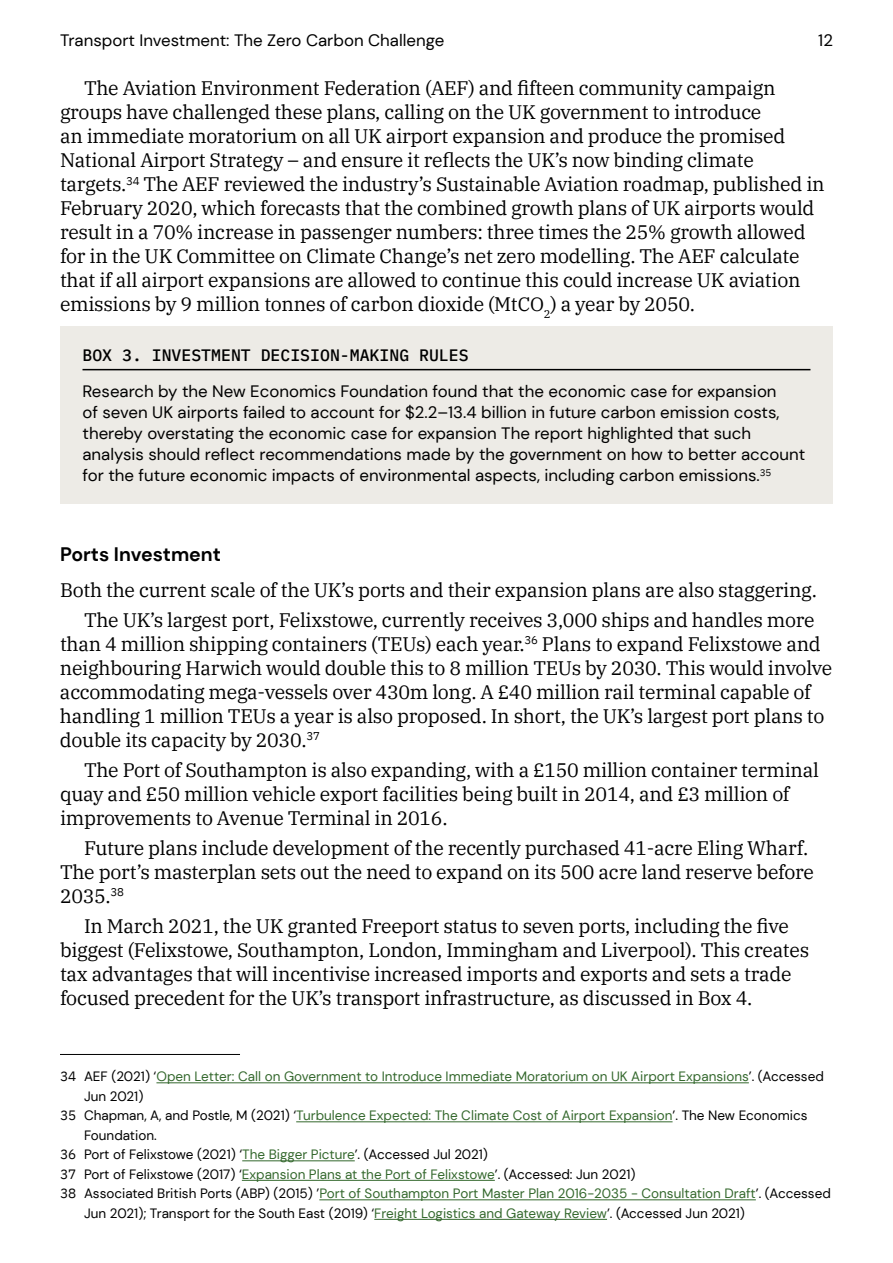
<style>
.page{position:relative;width:893px;height:1263px;background:#fff}
.page>*{position:absolute;margin:0;border:0;box-sizing:border-box;transform-origin:0 0}
.t1{font:19.5px/24px "IBM Plex Serif";letter-spacing:-.015em;color:#000}
.t2{font:700 19.5px "DM Sans";color:#000}
.t3{font:16.5px/21px "DM Sans";color:#000}
.t4{font:500 16.5px "IBM Plex Mono";color:#000}
.t5{font:13.5px "DM Sans";color:#34682d}
.t6{font:13.5px "DM Sans";color:#000}
.s1{font-family:"IBM Plex Mono";color:#000}
.s2{color:#000}
.s3{font-family:"IBM Plex Mono"}
.s4{color:#34682d}
</style>
<div class="page">
<div style="left:60px;top:326px;width:773px;height:178px;background:#edebe6"></div>
<hr style="left:82px;top:369px;width:728px;height:1px;background:#000">
<hr style="left:60px;top:1054px;width:180px;height:1px;background:#000">
<hr style="left:156px;top:1082px;width:593px;height:1px;background:#34682d">
<hr style="left:296px;top:1121px;width:377px;height:1px;background:#34682d">
<hr style="left:242px;top:1160px;width:113px;height:1px;background:#34682d">
<hr style="left:242px;top:1180px;width:253px;height:1px;background:#34682d">
<hr style="left:319px;top:1199px;width:437px;height:1px;background:#34682d">
<hr style="left:374px;top:1219px;width:233px;height:1px;background:#34682d">
<p class="t3" style="left:60px;top:30px;width:386px">Transport Investment: The Zero Carbon Challenge</p>
<p class="t3" style="left:818px;top:30px;width:16px">12</p>
<p class="t1" style="left:60px;top:74px;width:766px;text-indent:24px">The Aviation Environment Federation (AEF) and fifteen community campaign groups have challenged these plans, calling on the UK government to introduce<br>an immediate moratorium on all UK airport expansion and produce the promised National Airport Strategy – and ensure it reflects the UK’s now binding climate targets.<sup>34</sup> The AEF reviewed the industry’s Sustainable Aviation roadmap, published in February 2020, which forecasts that the combined growth plans of UK airports would result in a 70% increase in passenger numbers: three times the 25% growth allowed for in the UK Committee on Climate Change’s net zero modelling. The AEF calculate that if all airport expansions are allowed to continue this could increase UK aviation emissions by 9 million tonnes of carbon dioxide (MtCO<sub>2</sub>) a year by 2050.</p>
<p class="t4" style="left:82px;top:343px;width:388px">BOX 3. INVESTMENT DECISION-MAKING RULES</p>
<p class="t3" style="left:82px;top:381px;width:724px">Research by the New Economics Foundation found that the economic case for expansion<br>of seven UK airports failed to account for $2.2–13.4 billion in future carbon emission costs, thereby overstating the economic case for expansion The report highlighted that such analysis should reflect recommendations made by the government on how to better account for the future economic impacts of environmental aspects, including carbon emissions.<sup>35</sup></p>
<p class="t2" style="left:60px;top:542px;width:162px">Ports Investment</p>
<p class="t1" style="left:60px;top:573px;width:758px;line-height:30px;text-align:right">Both the current scale of the UK’s ports and their expansion plans are also staggering.<br>The UK’s largest port, Felixstowe, currently receives 3,000 ships and handles more</p>
<p class="t1" style="left:60px;top:630px;width:774px">than 4 million shipping containers (TEUs) each year.<sup>36</sup> Plans to expand Felixstowe and neighbouring Harwich would double this to 8 million TEUs by 2030. This would involve accommodating mega-vessels over 430m long. A £40 million rail terminal capable of handling 1 million TEUs a year is also proposed. In short, the UK’s largest port plans to double its capacity by 2030.<sup>37</sup></p>
<p class="t1" style="left:60px;top:756px;width:760px;text-indent:24px">The Port of Southampton is also expanding, with a £150 million container terminal quay and £50 million vehicle export facilities being built in 2014, and £3 million of improvements to Avenue Terminal in 2016.</p>
<p class="t1" style="left:60px;top:834px;width:755px;text-indent:24px">Future plans include development of the recently purchased 41-acre Eling Wharf.<br>The port’s masterplan sets out the need to expand on its 500 acre land reserve before<br>2035.<sup>38</sup></p>
<p class="t1" style="left:60px;top:912px;width:751px;text-indent:24px">In March 2021, the UK granted Freeport status to seven ports, including the five biggest (Felixstowe, Southampton, London, Immingham and Liverpool). This creates tax advantages that will incentivise increased imports and exports and sets a trade focused precedent for the UK’s transport infrastructure, as discussed in Box 4.</p>
<p class="t5" style="left:60px;top:1068px;width:765px"><span class="s1">34</span> <span class="s2">AEF (2021) ‘</span>Open Letter: Call on Government to Introduce Immediate Moratorium on UK Airport Expansions<span class="s2">’. (Accessed</span></p>
<p class="t6" style="left:84px;top:1088px;width:61px">Jun 2021)</p>
<p class="t5" style="left:60px;top:1107px;width:749px"><span class="s1">35</span> <span class="s2">Chapman, A, and Postle, M (2021) ‘</span>Turbulence Expected: The Climate Cost of Airport Expansion<span class="s2">’. The New Economics</span></p>
<p class="t6" style="left:84px;top:1127px;width:74px">Foundation.</p>
<p class="t6" style="left:60px;top:1146px;width:429px"><span class="s3">36</span> Port of Felixstowe (2021) ‘<span class="s4">The Bigger Picture</span>’. (Accessed Jul 2021)</p>
<p class="t6" style="left:60px;top:1166px;width:577px"><span class="s3">37</span> Port of Felixstowe (2017) ‘<span class="s4">Expansion Plans at the Port of Felixstowe</span>’. (Accessed: Jun 2021)</p>
<p class="t5" style="left:60px;top:1185px;width:772px"><span class="s1">38</span> <span class="s2">Associated British Ports (ABP) (2015) ’</span>Port of Southampton Port Master Plan 2016-2035 - Consultation Draft<span class="s2">’. (Accessed</span></p>
<p class="t6" style="left:84px;top:1205px;width:662px">Jun 2021); Transport for the South East (2019) ‘<span class="s4">Freight Logistics and Gateway Review</span>’. (Accessed Jun 2021)</p>
</div>
